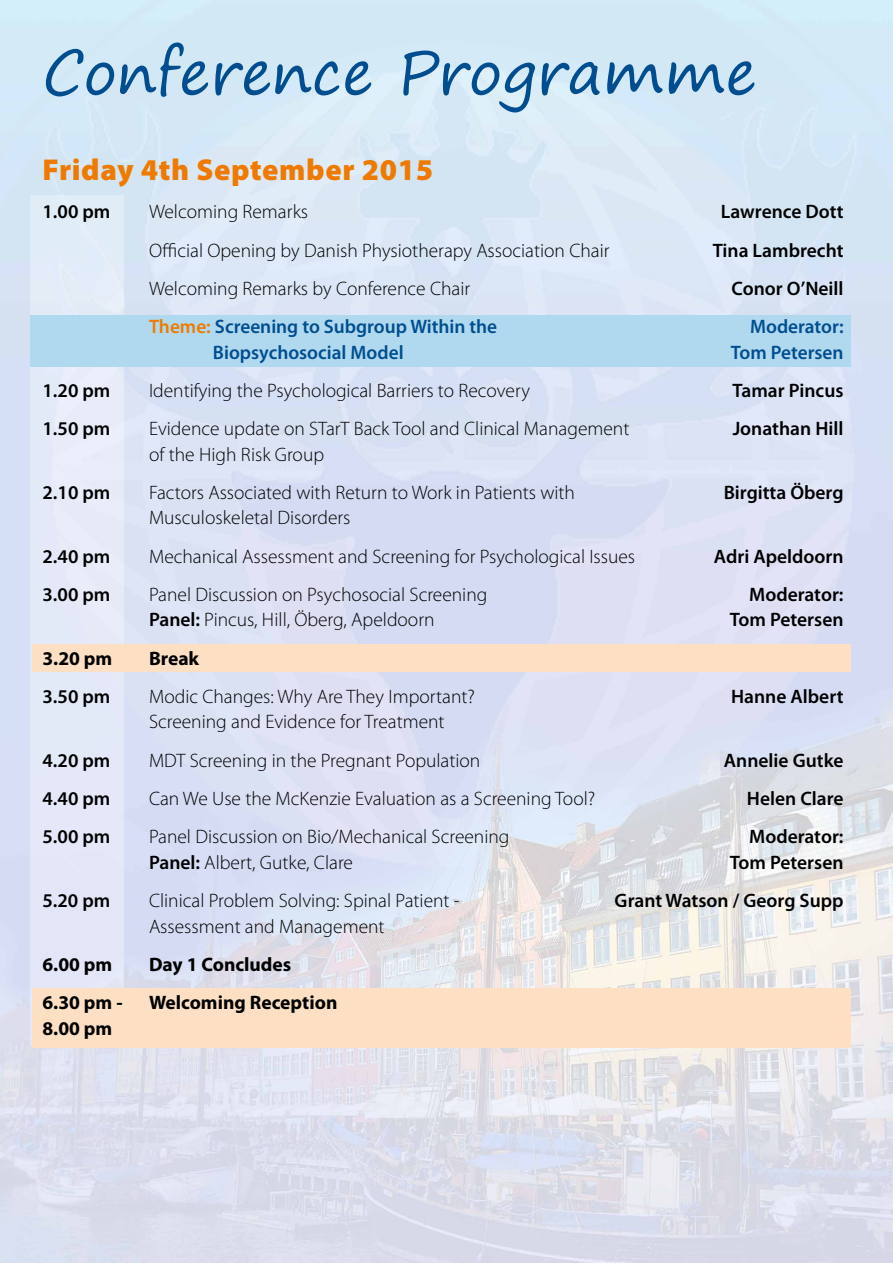
<style>
.page{position:relative;width:893px;height:1263px;background:#fff}
.page>*{position:absolute;margin:0;border:0;box-sizing:border-box;transform-origin:0 0}
.t1{font:59.85px "Segoe Print";color:#004e8f}
.t2{font:900 30.3px "Myriad Pro";letter-spacing:.02em;color:#ee7b00}
.t3{font:300 19.5px "Myriad Pro";color:#000}
.t4{font:600 19.5px "Myriad Pro";color:#000}
.t5{font:600 19.5px "Myriad Pro";color:#004e8f}
.t6{font:700 19.5px "Myriad Pro";color:#000}
.s1{color:#ee7b00}
.s2{font-weight:600}
</style>
<div class="page">
<img style="left:0;top:0;width:893px;height:1263px">
<div style="left:30px;top:196px;width:93px;height:850px;background:#e4eaf8"></div>
<div style="left:32px;top:644px;width:818px;height:28px;background:#fde0c4"></div>
<div style="left:32px;top:988px;width:818px;height:59px;background:#fde0c4"></div>
<div style="left:30px;top:315px;width:820px;height:51px;background:#b0d8ee"></div>
<h1 class="t1" style="left:43px;top:19px;width:716px">Conference Programme</h1>
<h2 class="t2" style="left:43px;top:150px;width:392px">Friday 4th September 2015</h2>
<p class="t4" style="left:43px;top:199px;width:69px">1.00 pm</p>
<p class="t3" style="left:149px;top:200px;width:161px">Welcoming Remarks</p>
<p class="t4" style="left:721px;top:199px;width:124px">Lawrence Dott</p>
<p class="t3" style="left:149px;top:238px;width:462px">Official Opening by Danish Physiotherapy Association Chair</p>
<p class="t4" style="left:713px;top:238px;width:132px">Tina Lambrecht</p>
<p class="t3" style="left:149px;top:277px;width:323px">Welcoming Remarks by Conference Chair</p>
<p class="t4" style="left:731px;top:276px;width:114px">Conor O’Neill</p>
<p class="t5" style="left:149px;top:314px;width:350px"><span class="s1">Theme:</span> Screening to Subgroup Within the</p>
<p class="t5" style="left:750px;top:314px;width:95px">Moderator:</p>
<p class="t5" style="left:213px;top:340px;width:192px">Biopsychosocial Model</p>
<p class="t5" style="left:731px;top:340px;width:114px">Tom Petersen</p>
<p class="t4" style="left:43px;top:378px;width:69px">1.20 pm</p>
<p class="t3" style="left:149px;top:379px;width:382px">Identifying the Psychological Barriers to Recovery</p>
<p class="t4" style="left:732px;top:378px;width:113px">Tamar Pincus</p>
<p class="t4" style="left:43px;top:416px;width:69px">1.50 pm</p>
<p class="t3" style="left:149px;top:417px;width:482px">Evidence update on STarT Back Tool and Clinical Management</p>
<p class="t4" style="left:733px;top:416px;width:112px">Jonathan Hill</p>
<p class="t3" style="left:149px;top:442px;width:177px">of the High Risk Group</p>
<p class="t4" style="left:43px;top:480px;width:69px">2.10 pm</p>
<p class="t3" style="left:149px;top:481px;width:427px">Factors Associated with Return to Work in Patients with</p>
<p class="t4" style="left:724px;top:480px;width:121px">Birgitta Öberg</p>
<p class="t3" style="left:149px;top:506px;width:203px">Musculoskeletal Disorders</p>
<p class="t4" style="left:43px;top:544px;width:69px">2.40 pm</p>
<p class="t3" style="left:149px;top:544px;width:488px">Mechanical Assessment and Screening for Psychological Issues</p>
<p class="t4" style="left:714px;top:544px;width:131px">Adri Apeldoorn</p>
<p class="t4" style="left:43px;top:582px;width:69px">3.00 pm</p>
<p class="t3" style="left:149px;top:583px;width:340px">Panel Discussion on Psychosocial Screening</p>
<p class="t4" style="left:749px;top:582px;width:96px">Moderator:</p>
<p class="t3" style="left:149px;top:608px;width:287px"><span class="s2">Panel:</span> Pincus, Hill, Öberg, Apeldoorn</p>
<p class="t4" style="left:730px;top:607px;width:115px">Tom Petersen</p>
<p class="t6" style="left:42px;top:645px;width:71px">3.20 pm</p>
<p class="t6" style="left:149px;top:645px;width:52px">Break</p>
<p class="t4" style="left:43px;top:684px;width:69px">3.50 pm</p>
<p class="t3" style="left:149px;top:685px;width:327px">Modic Changes: Why Are They Important?</p>
<p class="t4" style="left:731px;top:684px;width:114px">Hanne Albert</p>
<p class="t3" style="left:149px;top:710px;width:297px">Screening and Evidence for Treatment</p>
<p class="t4" style="left:43px;top:748px;width:69px">4.20 pm</p>
<p class="t3" style="left:149px;top:748px;width:333px">MDT Screening in the Pregnant Population</p>
<p class="t4" style="left:724px;top:748px;width:121px">Annelie Gutke</p>
<p class="t4" style="left:43px;top:786px;width:69px">4.40 pm</p>
<p class="t3" style="left:149px;top:787px;width:448px">Can We Use the McKenzie Evaluation as a Screening Tool?</p>
<p class="t4" style="left:747px;top:786px;width:98px">Helen Clare</p>
<p class="t4" style="left:43px;top:824px;width:69px">5.00 pm</p>
<p class="t3" style="left:149px;top:825px;width:362px">Panel Discussion on Bio/Mechanical Screening</p>
<p class="t4" style="left:749px;top:824px;width:96px">Moderator:</p>
<p class="t3" style="left:149px;top:850px;width:206px"><span class="s2">Panel:</span> Albert, Gutke, Clare</p>
<p class="t4" style="left:730px;top:850px;width:115px">Tom Petersen</p>
<p class="t4" style="left:42px;top:888px;width:69px">5.20 pm</p>
<p class="t3" style="left:149px;top:889px;width:312px">Clinical Problem Solving: Spinal Patient -</p>
<p class="t4" style="left:615px;top:888px;width:230px">Grant Watson / Georg Supp</p>
<p class="t3" style="left:149px;top:914px;width:237px">Assessment and Management</p>
<p class="t6" style="left:42px;top:951px;width:71px">6.00 pm</p>
<p class="t6" style="left:149px;top:951px;width:144px">Day 1 Concludes</p>
<p class="t6" style="left:42px;top:990px;width:82px">6.30 pm -</p>
<p class="t6" style="left:149px;top:990px;width:190px">Welcoming Reception</p>
<p class="t6" style="left:42px;top:1015px;width:71px">8.00 pm</p>
</div>
